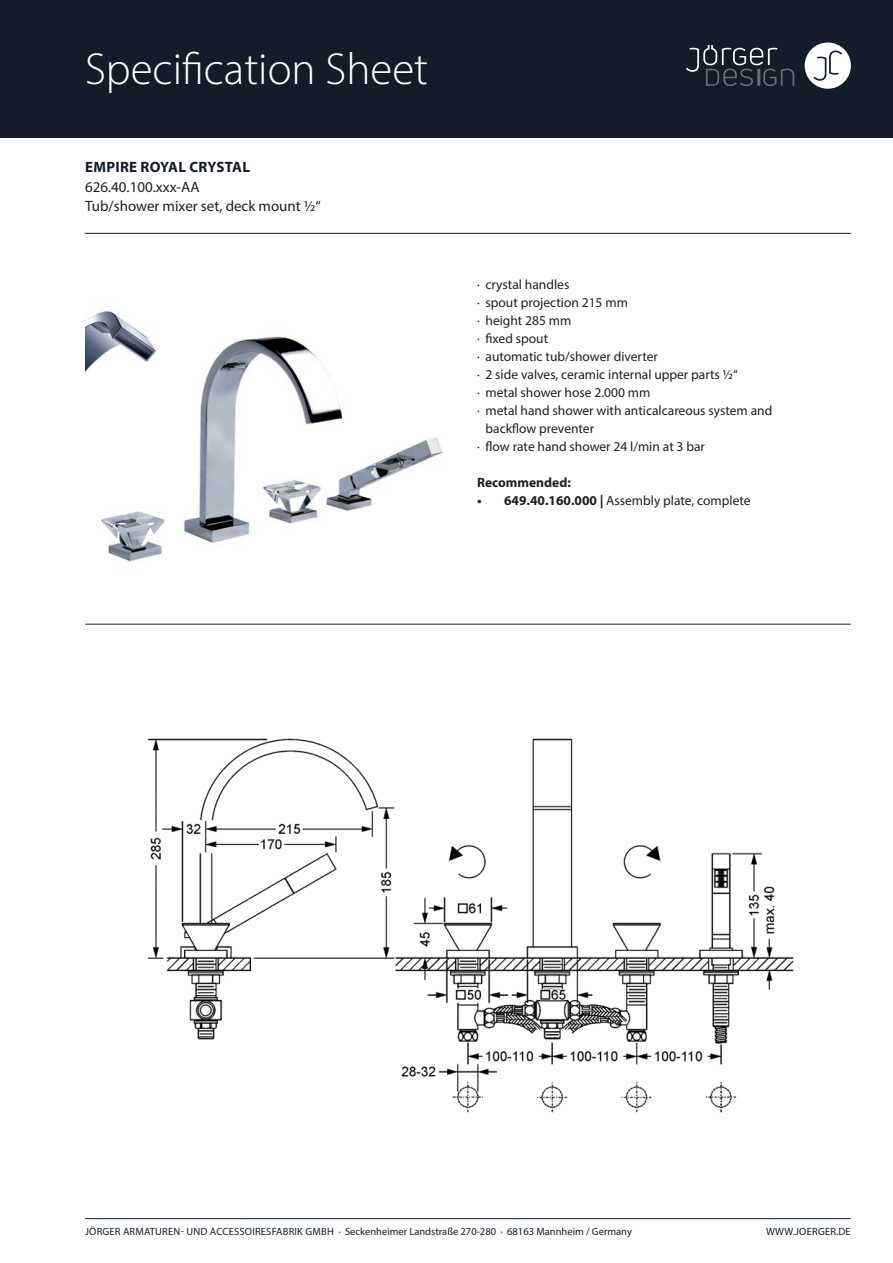
<style>
.page{position:relative;width:893px;height:1263px;background:#fff}
.page>*{position:absolute;margin:0;border:0;box-sizing:border-box;transform-origin:0 0}
.t1{font:300 45px "Myriad Pro";color:#fff}
.t2{font:15px "Myriad Pro";color:#231f20}
.t3{font:700 15px "Myriad Pro";letter-spacing:.02em;color:#111e29}
.t4{font:13.5px "Myriad Pro";color:#231f20}
.t5{font:700 13.5px "Myriad Pro";color:#231f20}
.t6{font:10.5px "Myriad Pro";letter-spacing:.005em;color:#111e29}
.s1{font-weight:700}
</style>
<div class="page">
<div style="left:0;top:0;width:893px;height:138px;background:#111e29"></div>
<div style="left:805px;top:43px;width:46px;height:46px;background:#fff;border-radius:50%"></div>
<svg style="left:814px;top:51px;width:28px;height:30px"></svg>
<svg style="left:686px;top:45px;width:108px;height:41px"></svg>
<hr style="left:85px;top:1218px;width:766px;height:1px;background:#111e29">
<hr style="left:85px;top:233px;width:766px;height:1px;background:#111e29">
<hr style="left:85px;top:624px;width:766px;height:1px;background:#111e29">
<img style="left:85px;top:311px;width:358px;height:251px">
<img style="left:147px;top:738px;width:647px;height:375px">
<h1 class="t1" style="left:85px;top:52px;width:345px">Specification Sheet</h1>
<p class="t3" style="left:85px;top:161px;width:166px">EMPIRE ROYAL CRYSTAL</p>
<p class="t2" style="left:85px;top:200px;width:237px">Tub/shower mixer set, deck mount ½“</p>
<p class="t2" style="left:85px;top:181px;width:116px">626.40.100.xxx-AA</p>
<p class="t4" style="left:477px;top:279px;width:94px">· crystal handles</p>
<p class="t4" style="left:477px;top:297px;width:152px">· spout projection 215 mm</p>
<p class="t4" style="left:477px;top:315px;width:96px">· height 285 mm</p>
<p class="t4" style="left:477px;top:333px;width:73px">· fixed spout</p>
<p class="t4" style="left:477px;top:351px;width:182px">· automatic tub/shower diverter</p>
<p class="t4" style="left:477px;top:369px;width:262px">· 2 side valves, ceramic internal upper parts ½“</p>
<p class="t4" style="left:477px;top:387px;width:175px">· metal shower hose 2.000 mm</p>
<p class="t4" style="left:477px;top:405px;width:297px">· metal hand shower with anticalcareous system and</p>
<p class="t4" style="left:485px;top:423px;width:110px">backflow preventer</p>
<p class="t4" style="left:477px;top:441px;width:229px">· flow rate hand shower 24 l/min at 3 bar</p>
<p class="t5" style="left:477px;top:477px;width:95px">Recommended:</p>
<p class="t4" style="left:477px;top:495px;width:275px"><span class="s1">• 649.40.160.000 |</span> Assembly plate, complete</p>
<p class="t6" style="left:85px;top:1228px;width:548px">JÖRGER ARMATUREN- UND ACCESSOIRESFABRIK GMBH · Seckenheimer Landstraße 270-280 · 68163 Mannheim / Germany</p>
<p class="t6" style="left:766px;top:1228px;width:86px">WWW.JOERGER.DE</p>
</div>
